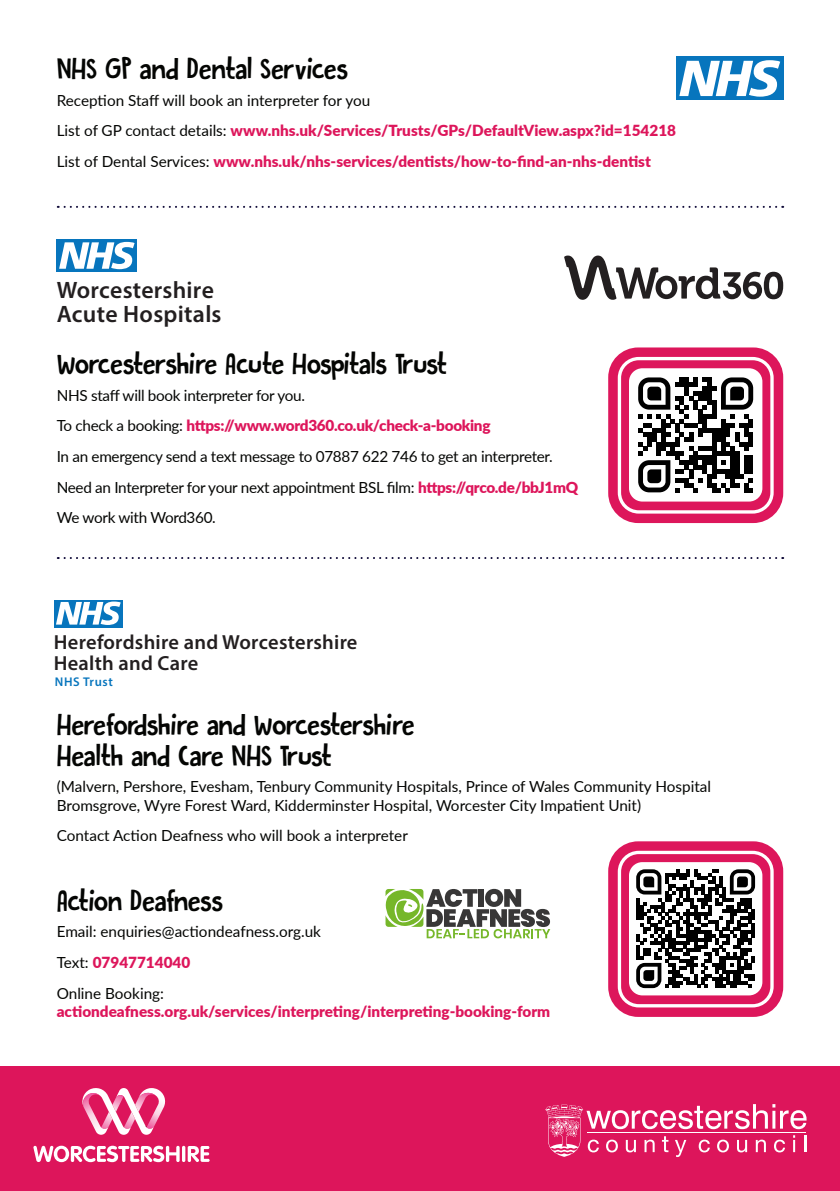
<style>
.page{position:relative;width:840px;height:1191px;background:#fff}
.page>*{position:absolute;margin:0;border:0;box-sizing:border-box;transform-origin:0 0}
.Subtitles__h2{font:25.8px/30.2px "DK Butterfly Ball";letter-spacing:-.02em;color:#040503}
.Subtitles__h2-2{font:25.8px "DK Butterfly Ball";color:#040503}
.t1{font:600 23.8px/23.8px "Myriad Pro";letter-spacing:.01em;color:#231f20}
.t2{font:600 20.4px/20.4px "Myriad Pro";letter-spacing:.01em;color:#231f20}
.Body_Text__P{font:15.2px/18.4px "Lato";letter-spacing:-.005em;color:#040503}
.Body_Text__P-2{font:900 15.2px/18.4px "Lato";color:#dd165b}
.Body_Text__P-3{font:900 15.2px "Lato";letter-spacing:-.02em;color:#dd165b}
.t3{font:600 12.6px "Myriad Pro";letter-spacing:.045em;color:#0775bd}
.s1{font-weight:400;color:#040503}
.s2{font-weight:900;color:#dd165b}
</style>
<div class="page">
<div style="left:0;top:1066px;width:839px;height:125px;background:#dd155b"></div>
<svg style="left:545px;top:1104px;width:261px;height:53px"></svg>
<svg style="left:33px;top:1145px;width:146px;height:17px"></svg>
<hr style="left:182px;top:1145px;width:3px;height:17px;background:#fff;border-radius:2px">
<svg style="left:187px;top:1146px;width:22px;height:16px"></svg>
<svg style="left:82px;top:1088px;width:83px;height:46px"></svg>
<div style="left:675px;top:57px;width:107px;height:43px;background:#0775bd"></div>
<svg style="left:679px;top:60px;width:100px;height:37px"></svg>
<svg style="left:58px;top:206px;width:713px;height:2px"></svg>
<div style="left:57px;top:239px;width:80px;height:33px;background:#0775bd"></div>
<svg style="left:59px;top:242px;width:75px;height:27px"></svg>
<div style="left:608px;top:347px;width:174px;height:176px;background:#dd165b;border-radius:30px"></div>
<div style="left:617px;top:357px;width:156px;height:156px;border:3px solid #fff;border-radius:19px"></div>
<svg style="left:629px;top:368px;width:133px;height:133px;background:#989696"></svg>
<svg style="left:58px;top:557px;width:713px;height:2px"></svg>
<div style="left:54px;top:600px;width:69px;height:27px;background:#0775bd"></div>
<svg style="left:56px;top:601px;width:65px;height:24px"></svg>
<div style="left:608px;top:841px;width:174px;height:176px;background:#dd165b;border-radius:30px"></div>
<div style="left:617px;top:850px;width:156px;height:157px;border:3px solid #fff;border-radius:19px"></div>
<svg style="left:629px;top:862px;width:132px;height:133px;background:#8b898a"></svg>
<svg style="left:385px;top:888px;width:165px;height:50px"></svg>
<svg style="left:564px;top:255px;width:218px;height:45px"></svg>
<h2 class="Subtitles__h2-2" style="left:57px;top:50px;width:293px">NHS GP and Dental Services</h2>
<p class="Body_Text__P" style="left:57px;top:90px;width:315px">Reception Staff will book an interpreter for you</p>
<p class="Body_Text__P-2" style="left:57px;top:121px;width:620px"><span class="s1">List of GP contact details:</span> www.nhs.uk/Services/Trusts/GPs/DefaultView.aspx?id=154218</p>
<p class="Body_Text__P-2" style="left:57px;top:151px;width:595px"><span class="s1">List of Dental Services:</span> www.nhs.uk/nhs-services/dentists/how-to-find-an-nhs-dentist</p>
<h2 class="t1" style="left:57px;top:277px;width:166px">Worcestershire<br>Acute Hospitals</h2>
<h2 class="Subtitles__h2" style="left:57px;top:348px;width:392px">Worcestershire Acute Hospitals Trust</h2>
<p class="Body_Text__P" style="left:57px;top:385px;width:249px">NHS staff will book interpreter for you.</p>
<p class="Body_Text__P-3" style="left:57px;top:414px;width:435px"><span class="s1">To check a booking:</span> https://www.word360.co.uk/check-a-booking</p>
<p class="Body_Text__P" style="left:57px;top:446px;width:497px">In an emergency send a text message to 07887 622 746 to get an interpreter.</p>
<p class="Body_Text__P" style="left:57px;top:477px;width:522px">Need an Interpreter for your next appointment BSL film: <span class="s2">https://qrco.de/bbJ1mQ</span></p>
<p class="Body_Text__P" style="left:57px;top:507px;width:160px">We work with Word360.</p>
<h3 class="t2" style="left:54px;top:632px;width:305px">Herefordshire and Worcestershire<br>Health and Care</h3>
<p class="t3" style="left:55px;top:673px;width:59px">NHS Trust</p>
<h2 class="Subtitles__h2" style="left:57px;top:710px;width:359px">Herefordshire and Worcestershire<br>Health and Care NHS Trust</h2>
<p class="Body_Text__P" style="left:57px;top:777px;width:655px">(Malvern, Pershore, Evesham, Tenbury Community Hospitals, Prince of Wales Community Hospital<br>Bromsgrove, Wyre Forest Ward, Kidderminster Hospital, Worcester City Impatient Unit)</p>
<p class="Body_Text__P" style="left:57px;top:826px;width:352px">Contact Action Deafness who will book a interpreter</p>
<h2 class="Subtitles__h2" style="left:57px;top:885px;width:168px">Action Deafness</h2>
<p class="Body_Text__P" style="left:57px;top:922px;width:266px">Email: enquiries@actiondeafness.org.uk</p>
<p class="Body_Text__P-2" style="left:57px;top:952px;width:135px"><span class="s1">Text:</span> 07947714040</p>
<p class="Body_Text__P-2" style="left:57px;top:983px;width:495px"><span class="s1">Online Booking: </span>actiondeafness.org.uk/services/interpreting/interpreting-booking-form</p>
</div>
